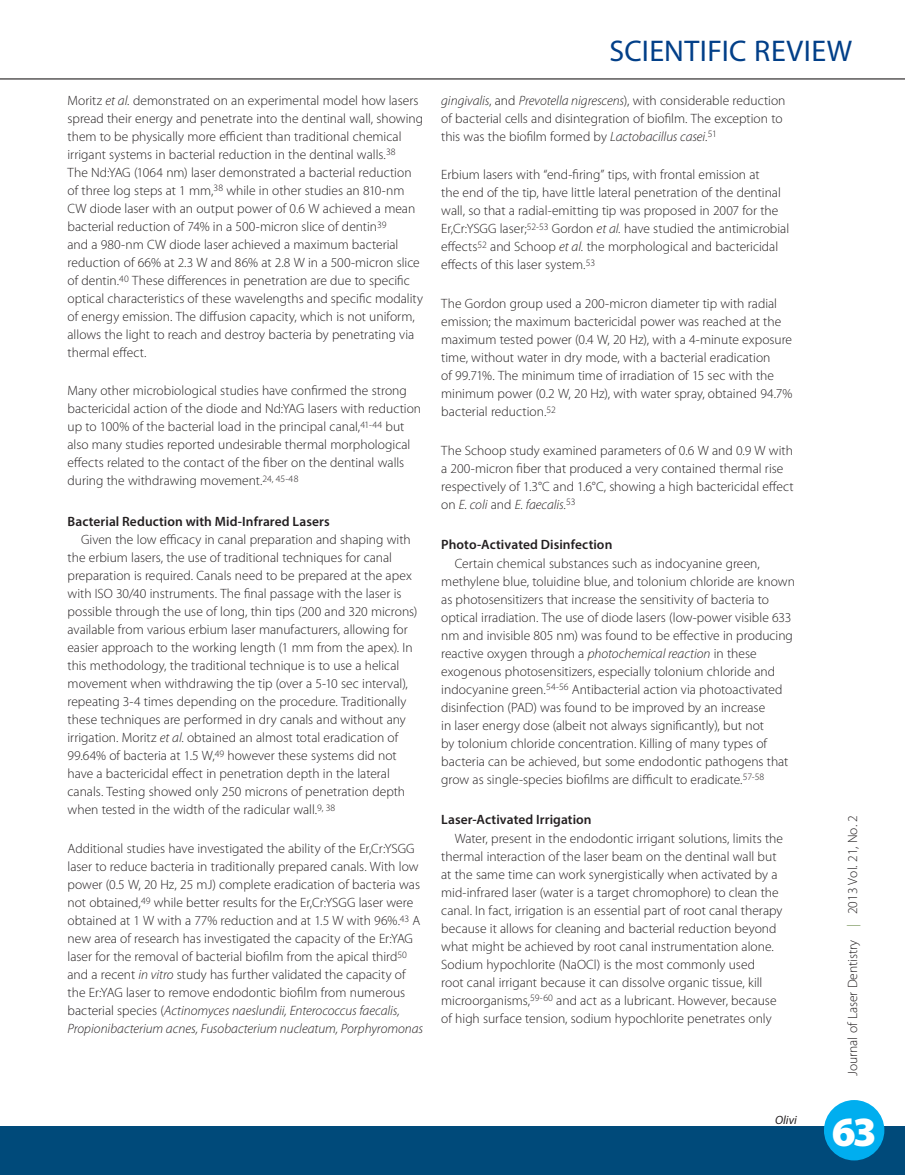
<style>
.page{position:relative;width:905px;height:1175px;background:#fff}
.page>*{position:absolute;margin:0;border:0;box-sizing:border-box;transform-origin:0 0}
.t1{font:900 41.7px "Myriad Pro";color:#fff}
.t2{font:30px "Myriad Pro";letter-spacing:.01em;color:#023f88}
.t3{font:300 13.5px/18px "Myriad Pro";color:#231f20}
.t4{font:600 13.5px "Myriad Pro";letter-spacing:.005em;color:#231f20}
.t5{font:italic 12px "Myriad Pro";color:#231f20}
.s1{font-style:italic}
.s2{color:#698948}
</style>
<div class="page">
<div style="left:0;top:1126px;width:904px;height:48px;background:#004a7a"></div>
<div style="left:824px;top:1100px;width:60px;height:60px;background:#00aeef;border-radius:50%"></div>
<hr style="left:0;top:78px;width:904px;height:1px;background:#231f20">
<p class="t3" style="left:67px;top:91px;width:357px">Moritz <span class="s1">et al.</span> demonstrated on an experimental model how lasers spread their energy and penetrate into the dentinal wall, showing them to be physically more efficient than traditional chemical irrigant systems in bacterial reduction in the dentinal walls.<sup>38<br></sup>The Nd:YAG (1064 nm) laser demonstrated a bacterial reduction of three log steps at 1 mm,<sup>38</sup> while in other studies an 810-nm CW diode laser with an output power of 0.6 W achieved a mean bacterial reduction of 74% in a 500-micron slice of dentin<sup>39<br></sup>and a 980-nm CW diode laser achieved a maximum bacterial reduction of 66% at 2.3 W and 86% at 2.8 W in a 500-micron slice of dentin.<sup>40</sup> These differences in penetration are due to specific optical characteristics of these wavelengths and specific modality of energy emission. The diffusion capacity, which is not uniform, allows the light to reach and destroy bacteria by penetrating via thermal effect.</p>
<p class="t3" style="left:68px;top:382px;width:355px">Many other microbiological studies have confirmed the strong bactericidal action of the diode and Nd:YAG lasers with reduction up to 100% of the bacterial load in the principal canal,<sup>41-44</sup> but also many studies reported undesirable thermal morphological effects related to the contact of the fiber on the dentinal walls during the withdrawing movement.<sup>24,</sup> <sup>45-48</sup></p>
<p class="t4" style="left:68px;top:512px;width:264px">Bacterial Reduction with Mid-Infrared Lasers</p>
<p class="t3" style="left:68px;top:531px;width:351px;text-indent:14px">Given the low efficacy in canal preparation and shaping with the erbium lasers, the use of traditional techniques for canal preparation is required. Canals need to be prepared at the apex with ISO 30/40 instruments. The final passage with the laser is possible through the use of long, thin tips (200 and 320 microns) available from various erbium laser manufacturers, allowing for easier approach to the working length (1 mm from the apex). In this methodology, the traditional technique is to use a helical movement when withdrawing the tip (over a 5-10 sec interval), repeating 3-4 times depending on the procedure. Traditionally these techniques are performed in dry canals and without any irrigation. Moritz <span class="s1">et al</span>. obtained an almost total eradication of 99.64% of bacteria at 1.5 W,<sup>49</sup> however these systems did not have a bactericidal effect in penetration depth in the lateral canals. Testing showed only 250 microns of penetration depth when tested in the width of the radicular wall.<sup>9,</sup> <sup>38</sup></p>
<p class="t3" style="left:67px;top:839px;width:357px">Additional studies have investigated the ability of the Er,Cr:YSGG laser to reduce bacteria in traditionally prepared canals. With low power (0.5 W, 20 Hz, 25 mJ) complete eradication of bacteria was not obtained,<sup>49</sup> while better results for the Er,Cr:YSGG laser were obtained at 1 W with a 77% reduction and at 1.5 W with 96%.<sup>43</sup> A new area of research has investigated the capacity of the Er:YAG laser for the removal of bacterial biofilm from the apical third<sup>50 </sup>and a recent <span class="s1">in vitro</span> study has further validated the capacity of the Er:YAG laser to remove endodontic biofilm from numerous bacterial species (<span class="s1">Actinomyces naeslundii, Enterococcus faecalis, Propionibacterium acnes, Fusobacterium nucleatum, Porphyromonas</span></p>
<h2 class="t2" style="left:609px;top:35px;width:244px">SCIENTIFIC REVIEW</h2>
<p class="t3" style="left:441px;top:91px;width:346px"><span class="s1">gingivalis</span>, and <span class="s1">Prevotella nigrescens</span>), with considerable reduction of bacterial cells and disintegration of biofilm. The exception to this was the biofilm formed by <span class="s1">Lactobacillus casei.</span><sup>51</sup></p>
<p class="t3" style="left:441px;top:166px;width:349px">Erbium lasers with “end-firing” tips, with frontal emission at<br>the end of the tip, have little lateral penetration of the dentinal wall, so that a radial-emitting tip was proposed in 2007 for the Er,Cr:YSGG laser;<sup>52-53</sup> Gordon <span class="s1">et al.</span> have studied the antimicrobial effects<sup>52</sup> and Schoop <span class="s1">et al.</span> the morphological and bactericidal effects of this laser system.<sup>53</sup></p>
<p class="t3" style="left:441px;top:295px;width:352px">The Gordon group used a 200-micron diameter tip with radial emission; the maximum bactericidal power was reached at the maximum tested power (0.4 W, 20 Hz), with a 4-minute exposure time, without water in dry mode, with a bacterial eradication<br>of 99.71%. The minimum time of irradiation of 15 sec with the minimum power (0.2 W, 20 Hz), with water spray, obtained 94.7% bacterial reduction.<sup>52</sup></p>
<p class="t3" style="left:441px;top:441px;width:354px">The Schoop study examined parameters of 0.6 W and 0.9 W with a 200-micron fiber that produced a very contained thermal rise respectively of 1.3°C and 1.6°C, showing a high bactericidal effect on <span class="s1">E. coli</span> and <span class="s1">E. faecalis</span>.<sup>53</sup></p>
<p class="t4" style="left:441px;top:536px;width:173px">Photo-Activated Disinfection</p>
<p class="t3" style="left:441px;top:554px;width:355px;text-indent:14px">Certain chemical substances such as indocyanine green, methylene blue, toluidine blue, and tolonium chloride are known as photosensitizers that increase the sensitivity of bacteria to optical irradiation. The use of diode lasers (low-power visible 633 nm and invisible 805 nm) was found to be effective in producing reactive oxygen through a <span class="s1">photochemical reaction</span> in these exogenous photosensitizers, especially tolonium chloride and indocyanine green.<sup>54-56</sup> Antibacterial action via photoactivated disinfection (PAD) was found to be improved by an increase<br>in laser energy dose (albeit not always significantly), but not<br>by tolonium chloride concentration. Killing of many types of bacteria can be achieved, but some endodontic pathogens that grow as single-species biofilms are difficult to eradicate.<sup>57-58</sup></p>
<p class="t4" style="left:441px;top:810px;width:152px">Laser-Activated Irrigation</p>
<p class="t3" style="left:441px;top:829px;width:343px;text-indent:14px">Water, present in the endodontic irrigant solutions, limits the thermal interaction of the laser beam on the dentinal wall but at the same time can work synergistically when activated by a mid-infrared laser (water is a target chromophore) to clean the canal. In fact, irrigation is an essential part of root canal therapy because it allows for cleaning and bacterial reduction beyond what might be achieved by root canal instrumentation alone.<br>Sodium hypochlorite (NaOCl) is the most commonly used<br>root canal irrigant because it can dissolve organic tissue, kill microorganisms,<sup>59-60</sup> and act as a lubricant. However, because of high surface tension, sodium hypochlorite penetrates only</p>
<p class="t5" style="left:775px;top:1113px;width:23px">Olivi</p>
<p class="t3" style="left:843px;top:1076px;width:262px;rotate:-90deg">Journal of Laser Dentistry <span class="s2">|</span> 2013 Vol. 21, No. 2</p>
<h1 class="t1" style="left:831px;top:1108px;width:46px">63</h1>
</div>
